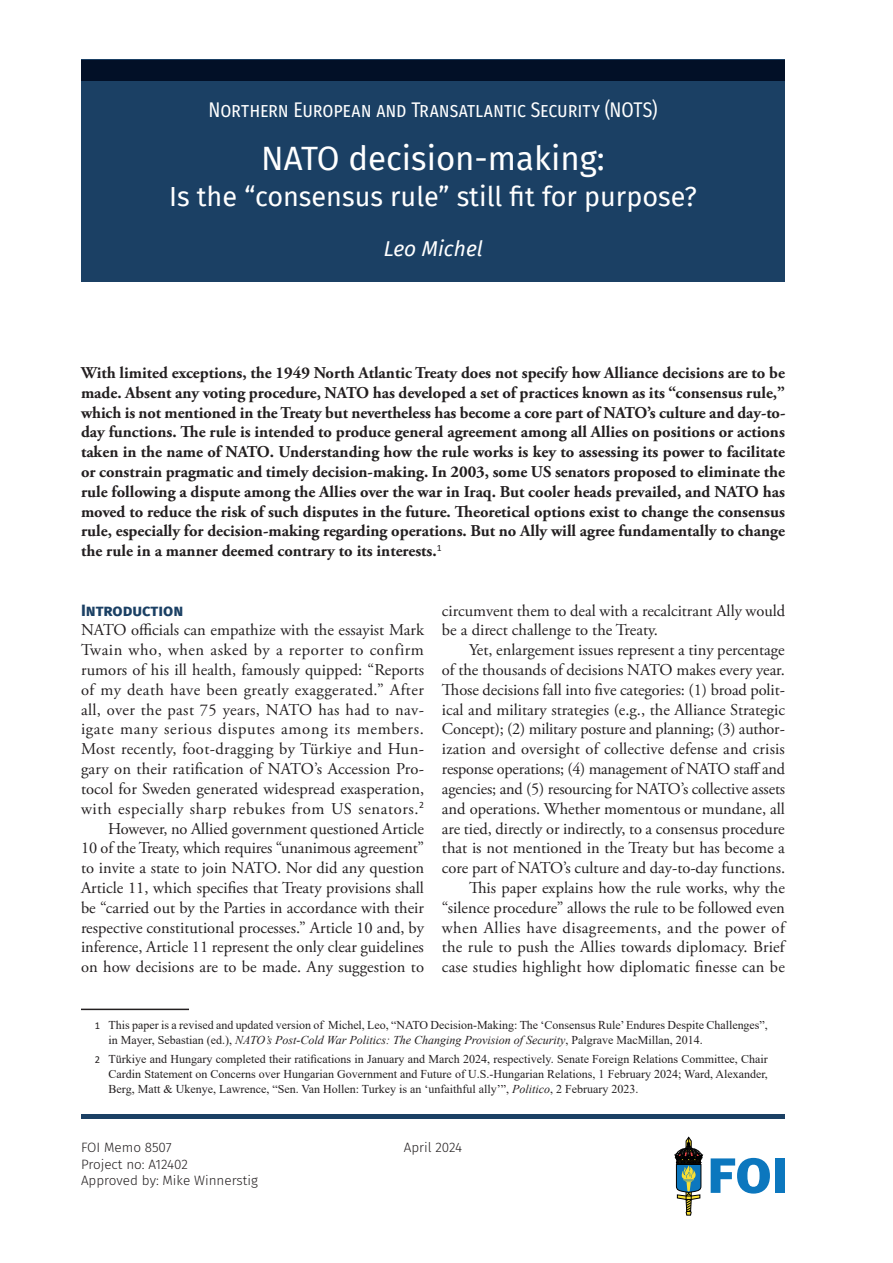
<style>
.page{position:relative;width:893px;height:1263px;background:#fff}
.page>*{position:absolute;margin:0;border:0;box-sizing:border-box;transform-origin:0 0}
.t1{font:33px "Fira Sans";color:#fff}
.t2{font:27px "Fira Sans";color:#fff}
.t3{font:21.15px "Fira Sans Condensed";letter-spacing:-.005em;color:#fff}
.t4{font:italic 21px "Fira Sans";color:#fff}
.BrödtextIndrag{font:16.5px/19.8px "Adobe Garamond Pro";color:#231f20;text-align:justify}
.Ingress{font:700 16.5px/19.8px "Adobe Garamond Pro";color:#231f20;text-align:justify}
.Brödtext{font:16.5px/19.8px "Adobe Garamond Pro";letter-spacing:.035em;color:#231f20;text-align:justify}
.Rubrik-1{font:700 16.5px "Fira Sans";color:#1b4064}
.t5{font:300 13.5px/16.5px "Fira Sans";color:#231f20}
.FotnotstextHögerställd{font:12px/15px "Times New Roman";color:#231f20}
.s1{font-family:"Calibri";font-size:10.5px}
.s2{font-style:italic}
</style>
<div class="page">
<hr style="left:81px;top:1009px;width:108px;height:1px;background:#231f20">
<div style="left:81px;top:60px;width:704px;height:221px;background:#1b4064"></div>
<div style="left:81px;top:1114px;width:704px;height:5px;background:#1b4064"></div>
<svg style="left:675px;top:1137px;width:28px;height:78px"></svg>
<div style="left:775px;top:1158px;width:10px;height:35px;background:#0c77be"></div>
<svg style="left:711px;top:1158px;width:59px;height:35px"></svg>
<div style="left:81px;top:60px;width:704px;height:21px;background:#021027"></div>
<p class="t3" style="left:209px;top:91px;width:450px">Northern European and Transatlantic Security (NOTS)</p>
<h1 class="t1" style="left:261px;top:133px;width:345px">NATO decision-making:</h1>
<h2 class="t2" style="left:169px;top:177px;width:529px">Is the “consensus rule” still fit for purpose?</h2>
<p class="t4" style="left:383px;top:233px;width:102px">Leo Michel</p>
<p class="Ingress" style="left:81px;top:363px;width:706px">With limited exceptions, the 1949 North Atlantic Treaty does not specify how Alliance decisions are to be made. Absent any voting procedure, NATO has developed a set of practices known as its “consensus rule,” which is not mentioned in the Treaty but nevertheless has become a core part of NATO’s culture and day-to&shy;day functions. The rule is intended to produce general agreement among all Allies on positions or actions taken in the name of NATO. Understanding how the rule works is key to assessing its power to facilitate or constrain pragmatic and timely decision-making. In 2003, some US senators proposed to eliminate the rule following a dispute among the Allies over the war in Iraq. But cooler heads prevailed, and NATO has moved to reduce the risk of such disputes in the future. Theoretical options exist to change the consensus rule, especially for decision-making regarding operations. But no Ally will agree fundamentally to change the rule in a manner deemed contrary to its interests.<sup>1</sup></p>
<p class="Rubrik-1" style="left:81px;top:596px;width:104px">Introduction</p>
<p class="Brödtext" style="left:81px;top:621px;width:345px">NATO officials can empathize with the essayist Mark Twain who, when asked by a reporter to confirm rumors of his ill health, famously quipped: “Reports of my death have been greatly exaggerated.” After all, over the past 75 years, NATO has had to nav&shy;igate many serious disputes among its members.<br>Most recently, foot-dragging by Türkiye and Hun&shy;gary on their ratification of NATO’s Accession Pro&shy;tocol for Sweden generated widespread exasperation, with especially sharp rebukes from US senators.<sup>2</sup></p>
<p class="BrödtextIndrag" style="left:81px;top:819px;width:345px;text-indent:27px">However, no Allied government questioned Article 10 of the Treaty, which requires “unanimous agreement” to invite a state to join NATO. Nor did any question Article 11, which specifies that Treaty provisions shall be “carried out by the Parties in accordance with their respective constitutional processes.” Article 10 and, by inference, Article 11 represent the only clear guidelines on how decisions are to be made. Any suggestion to</p>
<p class="BrödtextIndrag" style="left:442px;top:601px;width:345px">circumvent them to deal with a recalcitrant Ally would be a direct challenge to the Treaty.</p>
<p class="BrödtextIndrag" style="left:442px;top:641px;width:345px;text-indent:27px">Yet, enlargement issues represent a tiny percentage of the thousands of decisions NATO makes every year.<br>Those decisions fall into five categories: (1) broad polit&shy;ical and military strategies (e.g., the Alliance Strategic Concept); (2) military posture and planning; (3) author&shy;ization and oversight of collective defense and crisis response operations; (4) management of NATO staff and agencies; and (5) resourcing for NATO’s collective assets and operations. Whether momentous or mundane, all are tied, directly or indirectly, to a consensus procedure that is not mentioned in the Treaty but has become a core part of NATO’s culture and day-to-day functions.</p>
<p class="BrödtextIndrag" style="left:442px;top:878px;width:344px;text-indent:27px">This paper explains how the rule works, why the “silence procedure” allows the rule to be followed even when Allies have disagreements, and the power of the rule to push the Allies towards diplomacy. Brief case studies highlight how diplomatic finesse can be</p>
<p class="FotnotstextHögerställd" style="left:109px;top:1017px;width:661px;text-indent:-14px"><span class="s1">1</span> This paper is a revised and updated version of Michel, Leo, “NATO Decision-Making: The ‘Consensus Rule’ Endures Despite Challenges”, in Mayer, Sebastian (ed.), <span class="s2">NATO’s Post-Cold War Politics: The Changing Provision of Security</span>, Palgrave MacMillan, 2014.</p>
<p class="FotnotstextHögerställd" style="left:109px;top:1051px;width:661px;text-align:justify;text-indent:-14px"><span class="s1">2</span> Türkiye and Hungary completed their ratifications in January and March 2024, respectively. Senate Foreign Relations Committee, Chair Cardin Statement on Concerns over Hungarian Government and Future of U.S.-Hungarian Relations, 1 February 2024; Ward, Alexander, Berg, Matt &amp; Ukenye, Lawrence, “Sen. Van Hollen: Turkey is an ‘unfaithful ally’”, <span class="s2">Politico</span>, 2 February 2023.</p>
<p class="t5" style="left:81px;top:1139px;width:92px">FOI Memo 8507</p>
<p class="t5" style="left:404px;top:1139px;width:60px">April 2024</p>
<p class="t5" style="left:81px;top:1156px;width:178px">Project no: A12402<br>Approved by: Mike Winnerstig</p>
</div>
